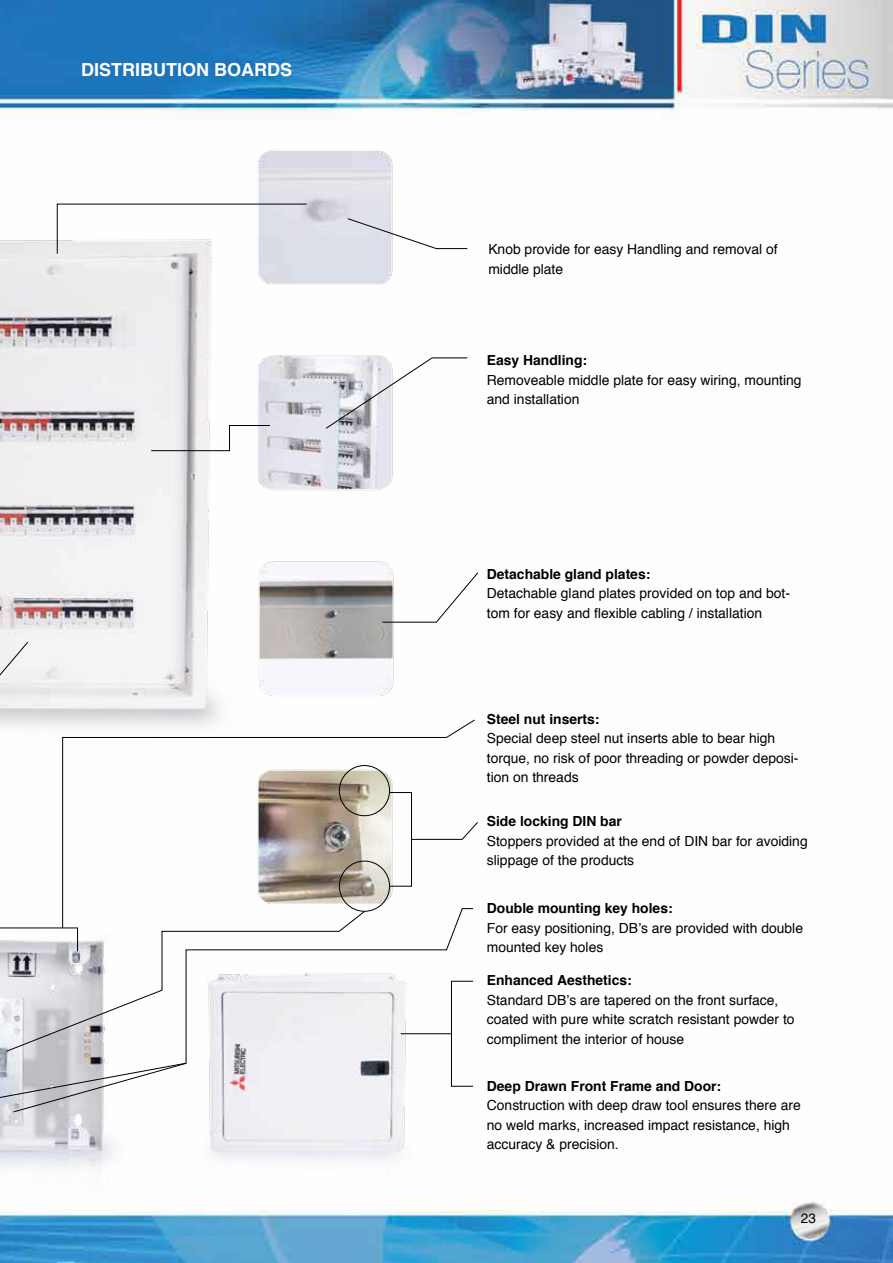
<style>
.page{position:relative;width:893px;height:1263px;background:#fff}
.page>*{position:absolute;margin:0;border:0;box-sizing:border-box;transform-origin:0 0}
.t1{font:700 18px "Helvetica";color:#fff}
.t2{font:13.8px/19.5px "Helvetica";color:#000}
.t3{font:700 13.8px "Helvetica";color:#000}
.t4{font:13.5px "Helvetica";color:#000}
</style>
<div class="page">
<img style="left:0;top:0;width:893px;height:1263px">
<img style="left:0;top:125px;width:693px;height:983px">
<img style="left:213px;top:1112px;width:254px;height:89px">
<img style="left:0;top:927px;width:213px;height:308px">
<svg style="left:57px;top:204px;width:250px;height:50px"></svg>
<svg style="left:151px;top:425px;width:119px;height:26px"></svg>
<svg style="left:0;top:928px;width:6px;height:23px"></svg>
<svg style="left:0;top:641px;width:28px;height:197px"></svg>
<svg style="left:347px;top:218px;width:121px;height:31px"></svg>
<svg style="left:326px;top:357px;width:142px;height:72px"></svg>
<svg style="left:13px;top:908px;width:460px;height:204px"></svg>
<div style="left:451px;top:981px;width:22px;height:105px;border:1px solid #000"></div>
<hr style="left:401px;top:1033px;width:50px;height:1px;background:#000">
<svg style="left:62px;top:719px;width:413px;height:209px"></svg>
<svg style="left:411px;top:822px;width:67px;height:18px"></svg>
<svg style="left:6px;top:911px;width:359px;height:141px"></svg>
<svg style="left:382px;top:572px;width:96px;height:51px"></svg>
<svg style="left:0;top:1063px;width:186px;height:45px"></svg>
<h1 class="t1" style="left:81px;top:55px;width:53px">distribu</h1>
<h1 class="t1" style="left:166px;top:55px;width:128px">tion boards</h1>
<p class="t2" style="left:488px;top:240px;width:291px">Knob provide for easy Handling and removal of middle plate</p>
<p class="t3" style="left:487px;top:349px;width:102px">Easy Handling:</p>
<p class="t2" style="left:487px;top:371px;width:316px">Removeable middle plate for easy wiring, mounting and installation</p>
<p class="t3" style="left:487px;top:563px;width:165px">Detachable gland plates:</p>
<p class="t2" style="left:487px;top:584px;width:305px">Detachable gland plates provided on top and bot&shy;tom for easy and flexible cabling / installation</p>
<p class="t3" style="left:487px;top:708px;width:114px">Steel nut inserts:</p>
<p class="t2" style="left:487px;top:729px;width:313px">Special deep steel nut inserts able to bear high torque, no risk of poor threading or powder deposi&shy;tion on threads</p>
<p class="t3" style="left:487px;top:810px;width:136px">Side locking DIN bar</p>
<p class="t2" style="left:487px;top:832px;width:322px">Stoppers provided at the end of DIN bar for avoiding slippage of the products</p>
<p class="t3" style="left:487px;top:897px;width:187px">Double mounting key holes:</p>
<p class="t2" style="left:487px;top:919px;width:318px">For easy positioning, DB’s are provided with double mounted key holes</p>
<p class="t3" style="left:487px;top:969px;width:146px">Enhanced Aesthetics:</p>
<p class="t2" style="left:487px;top:991px;width:309px">Standard DB’s are tapered on the front surface, coated with pure white scratch resistant powder to compliment the interior of house</p>
<p class="t3" style="left:487px;top:1075px;width:236px">Deep Drawn Front Frame and Door:</p>
<p class="t2" style="left:487px;top:1096px;width:315px">Construction with deep draw tool ensures there are no weld marks, increased impact resistance, high accuracy &amp; precision.</p>
<p class="t4" style="left:801px;top:1207px;width:17px">23</p>
</div>
